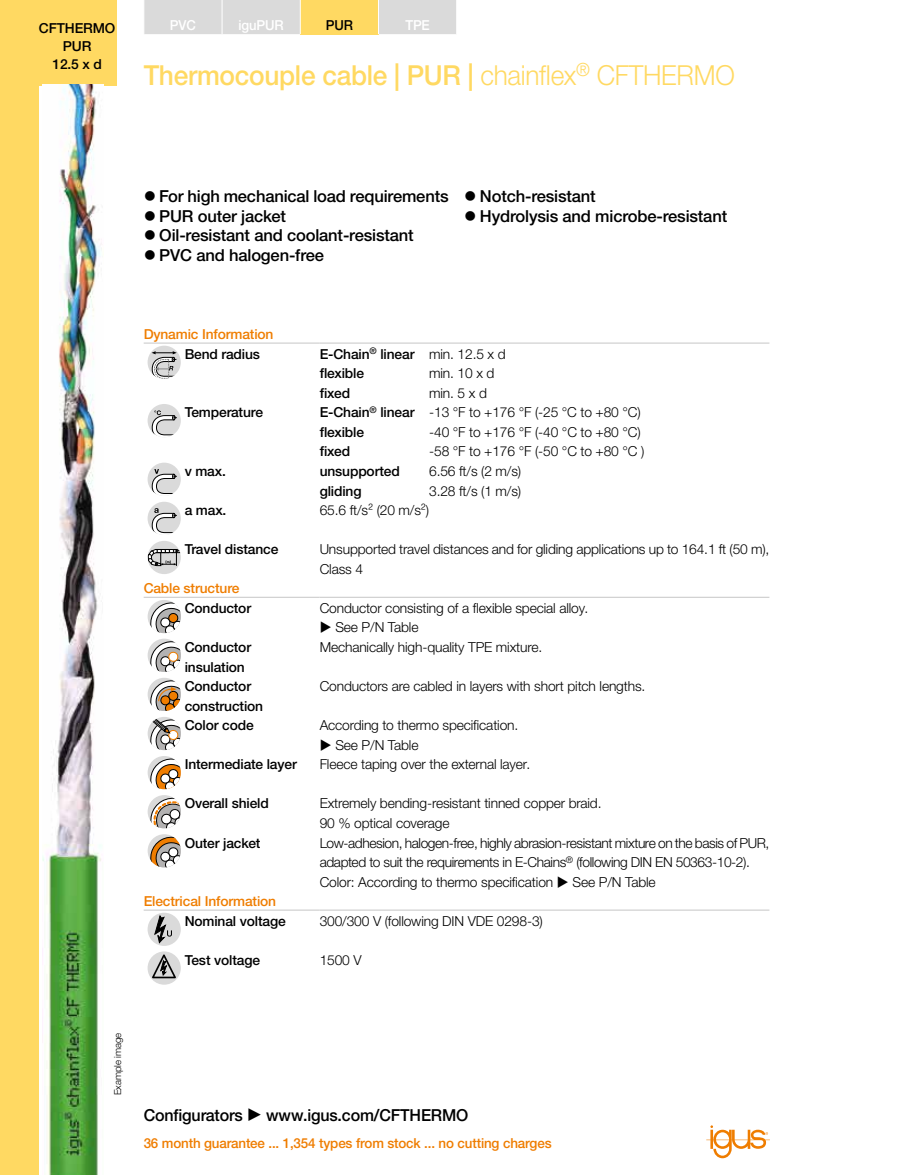
<style>
.page{position:relative;width:905px;height:1175px;background:#fff}
.page>*{position:absolute;margin:0;border:0;box-sizing:border-box;transform-origin:0 0}
.t1{font:500 27.6px "Helvetica Neue LTW1 G";letter-spacing:-.01em;color:#ffd962;scale:.95 1}
.t2{font:500 16.5px "Helvetica Neue LTW1 G";letter-spacing:-.01em;color:#000}
.t3{font:300 13.8px/19.5px "Helvetica Neue LTW1 G";letter-spacing:-.01em;color:#000}
.t4{font:500 13.8px/19.5px "Helvetica Neue LTW1 G";letter-spacing:-.01em;color:#000}
.t5{font:300 13.8px/19.5px "Helvetica Neue LTW1 G";letter-spacing:-.03em;color:#000}
.t6{font:500 13.8px "Helvetica Neue LTW1 G";letter-spacing:-.01em;color:#ef7d00}
.t7{font:500 13.8px "Helvetica Neue LTW1 G";letter-spacing:-.01em;color:#fff;scale:.95 1}
.t8{font:500 13.8px "Helvetica Neue LTW1 G";letter-spacing:-.01em;color:#000;scale:.95 1}
.t9{font:300 9.6px "Helvetica Neue LTW1 G";letter-spacing:-.01em;color:#000}
.s1{font-weight:300}
.s2{font-weight:500}
</style>
<div class="page">
<div style="left:0;top:0;width:38px;height:1174px;background:#ffd962"></div>
<div style="left:0;top:0;width:116px;height:85px;background:#ffd962"></div>
<svg style="left:706px;top:1125px;width:64px;height:33px"></svg>
<hr style="left:181px;top:343px;width:138px;height:1px;background:#c6c6c6">
<hr style="left:181px;top:597px;width:138px;height:1px;background:#c6c6c6">
<hr style="left:181px;top:909px;width:138px;height:1px;background:#c6c6c6">
<hr style="left:319px;top:909px;width:450px;height:1px;background:#c6c6c6">
<hr style="left:144px;top:909px;width:37px;height:1px;background:#c6c6c6">
<hr style="left:319px;top:597px;width:450px;height:1px;background:#c6c6c6">
<hr style="left:144px;top:597px;width:37px;height:1px;background:#c6c6c6">
<hr style="left:319px;top:343px;width:450px;height:1px;background:#c6c6c6">
<hr style="left:144px;top:343px;width:37px;height:1px;background:#c6c6c6">
<div style="left:148px;top:346px;width:33px;height:33px;background:#dadada;border-radius:50%"></div>
<svg style="left:151px;top:351px;width:28px;height:28px"></svg>
<div style="left:148px;top:404px;width:33px;height:33px;background:#dadada;border-radius:50%"></div>
<svg style="left:151px;top:410px;width:27px;height:27px"></svg>
<div style="left:148px;top:462px;width:33px;height:34px;background:#dadada;border-radius:50%"></div>
<svg style="left:151px;top:469px;width:28px;height:27px"></svg>
<div style="left:148px;top:502px;width:33px;height:33px;background:#dadada;border-radius:50%"></div>
<svg style="left:151px;top:508px;width:27px;height:27px"></svg>
<div style="left:148px;top:541px;width:33px;height:33px;background:#dadada;border-radius:50%"></div>
<svg style="left:148px;top:549px;width:33px;height:17px"></svg>
<svg style="left:148px;top:600px;width:33px;height:33px"></svg>
<div style="left:148px;top:638px;width:33px;height:34px;background:#f6f6f6;border-radius:50%"></div>
<svg style="left:148px;top:639px;width:33px;height:33px"></svg>
<div style="left:148px;top:677px;width:33px;height:34px;background:#f9f9f9;border-radius:50%"></div>
<svg style="left:148px;top:678px;width:33px;height:33px"></svg>
<svg style="left:148px;top:717px;width:33px;height:33px"></svg>
<svg style="left:148px;top:756px;width:33px;height:33px"></svg>
<svg style="left:148px;top:795px;width:33px;height:33px"></svg>
<svg style="left:148px;top:835px;width:33px;height:32px"></svg>
<div style="left:148px;top:912px;width:33px;height:34px;background:#dadada;border-radius:50%"></div>
<svg style="left:154px;top:915px;width:18px;height:28px"></svg>
<div style="left:148px;top:951px;width:33px;height:33px;background:#dadada;border-radius:50%"></div>
<svg style="left:151px;top:951px;width:27px;height:28px"></svg>
<div style="left:145px;top:0;width:311px;height:34px;background:#dadada"></div>
<div style="left:300px;top:0;width:78px;height:34px;background:#ffd962"></div>
<hr style="left:222px;top:0;width:1px;height:34px;background:#fff">
<hr style="left:300px;top:0;width:1px;height:34px;background:#fff">
<hr style="left:378px;top:0;width:1px;height:34px;background:#fff">
<img style="left:42px;top:85px;width:60px;height:1089px">
<p class="t4" style="left:39px;top:19px;width:78px;line-height:18px;text-align:center">CFTHERMO<br>PUR<br>12.5 x d</p>
<p class="t7" style="left:170px;top:17px;width:29px">PVC</p>
<p class="t7" style="left:238px;top:17px;width:49px">iguPUR</p>
<p class="t8" style="left:326px;top:17px;width:30px">PUR</p>
<p class="t7" style="left:405px;top:17px;width:27px">TPE</p>
<h1 class="t1" style="left:144px;top:59px;width:623px">Thermocouple cable | PUR | <span class="s1">chainflex</span><sup>®</sup> <span class="s1">CFTHERMO</span></h1>
<p class="t2" style="left:144px;top:186px;width:306px">● For high mechanical load requirements</p>
<p class="t2" style="left:144px;top:206px;width:144px">● PUR outer jacket</p>
<p class="t2" style="left:144px;top:226px;width:271px">● Oil-resistant and coolant-resistant</p>
<p class="t2" style="left:144px;top:245px;width:182px">● PVC and halogen-free</p>
<p class="t2" style="left:464px;top:186px;width:133px">● Notch-resistant</p>
<p class="t2" style="left:464px;top:206px;width:264px">● Hydrolysis and microbe-resistant</p>
<p class="t6" style="left:144px;top:326px;width:131px">Dynamic Information</p>
<p class="t4" style="left:185px;top:344px;width:77px">Bend radius</p>
<p class="t4" style="left:319px;top:344px;width:187px">E-Chain<sup>®</sup> linear <span class="s1">min. 12.5 x d </span>flexible</p>
<p class="t3" style="left:429px;top:363px;width:67px">min. 10 x d</p>
<p class="t4" style="left:319px;top:383px;width:32px">fixed</p>
<p class="t3" style="left:429px;top:383px;width:59px">min. 5 x d</p>
<p class="t4" style="left:185px;top:403px;width:80px">Temperature</p>
<p class="t3" style="left:319px;top:402px;width:322px"><span class="s2">E-Chain</span><sup>®</sup> <span class="s2">linear</span> -13 °F to +176 °F (-25 °C to +80 °C) <span class="s2">flexible</span></p>
<p class="t3" style="left:429px;top:422px;width:213px">-40 °F to +176 °F (-40 °C to +80 °C)</p>
<p class="t4" style="left:319px;top:442px;width:32px">fixed</p>
<p class="t3" style="left:429px;top:442px;width:217px">-58 °F to +176 °F (-50 °C to +80 °C )</p>
<p class="t4" style="left:185px;top:461px;width:43px">v max.</p>
<p class="t4" style="left:320px;top:461px;width:82px">unsupported</p>
<p class="t3" style="left:429px;top:461px;width:94px">6.56 ft/s (2 m/s)</p>
<p class="t4" style="left:320px;top:481px;width:43px">gliding</p>
<p class="t3" style="left:429px;top:481px;width:94px">3.28 ft/s (1 m/s)</p>
<p class="t4" style="left:185px;top:500px;width:43px">a max.</p>
<p class="t3" style="left:320px;top:500px;width:111px">65.6 ft/s² (20 m/s²)</p>
<p class="t4" style="left:185px;top:539px;width:95px">Travel distance</p>
<p class="t3" style="left:320px;top:539px;width:451px">Unsupported travel distances and for gliding applications up to 164.1 ft (50 m),<br>Class 4</p>
<p class="t6" style="left:144px;top:580px;width:97px">Cable structure</p>
<p class="t4" style="left:185px;top:598px;width:68px">Conductor</p>
<p class="t3" style="left:320px;top:598px;width:270px">Conductor consisting of a flexible special alloy.</p>
<p class="t3" style="left:320px;top:617px;width:100px">◆ See P/N Table</p>
<p class="t4" style="left:185px;top:637px;width:68px">Conductor insulation</p>
<p class="t3" style="left:320px;top:637px;width:224px">Mechanically high-quality TPE mixture.</p>
<p class="t4" style="left:185px;top:676px;width:80px">Conductor construction</p>
<p class="t3" style="left:320px;top:676px;width:327px">Conductors are cabled in layers with short pitch lengths.</p>
<p class="t4" style="left:185px;top:715px;width:71px">Color code</p>
<p class="t3" style="left:320px;top:715px;width:200px">According to thermo specification.</p>
<p class="t3" style="left:320px;top:735px;width:100px">◆ See P/N Table</p>
<p class="t4" style="left:185px;top:754px;width:114px">Intermediate layer</p>
<p class="t3" style="left:320px;top:754px;width:212px">Fleece taping over the external layer.</p>
<p class="t4" style="left:185px;top:793px;width:86px">Overall shield</p>
<p class="t3" style="left:320px;top:793px;width:283px">Extremely bending-resistant tinned copper braid.<br>90 % optical coverage</p>
<p class="t4" style="left:185px;top:833px;width:77px">Outer jacket</p>
<p class="t5" style="left:319px;top:832px;width:451px">Low-adhesion, halogen-free, highly abrasion-resistant mixture on the basis of PUR, adapted to suit the requirements in E-Chains<sup>®</sup> (following DIN EN 50363-10-2).<br>Color: According to thermo specification ◆ See P/N Table</p>
<p class="t6" style="left:144px;top:893px;width:134px">Electrical Information</p>
<p class="t4" style="left:185px;top:911px;width:103px">Nominal voltage</p>
<p class="t3" style="left:320px;top:911px;width:225px">300/300 V (following DIN VDE 0298-3)</p>
<p class="t4" style="left:185px;top:950px;width:77px">Test voltage</p>
<p class="t3" style="left:320px;top:950px;width:43px">1500 V</p>
<p class="t9" style="left:112px;top:1095px;width:64px;rotate:-90deg">Example image</p>
<p class="t2" style="left:144px;top:1105px;width:326px">Configurators ◆ www.igus.com/CFTHERMO</p>
<p class="t6" style="left:144px;top:1134px;width:409px">36 month guarantee ... 1,354 types from stock ... no cutting charges</p>
</div>
